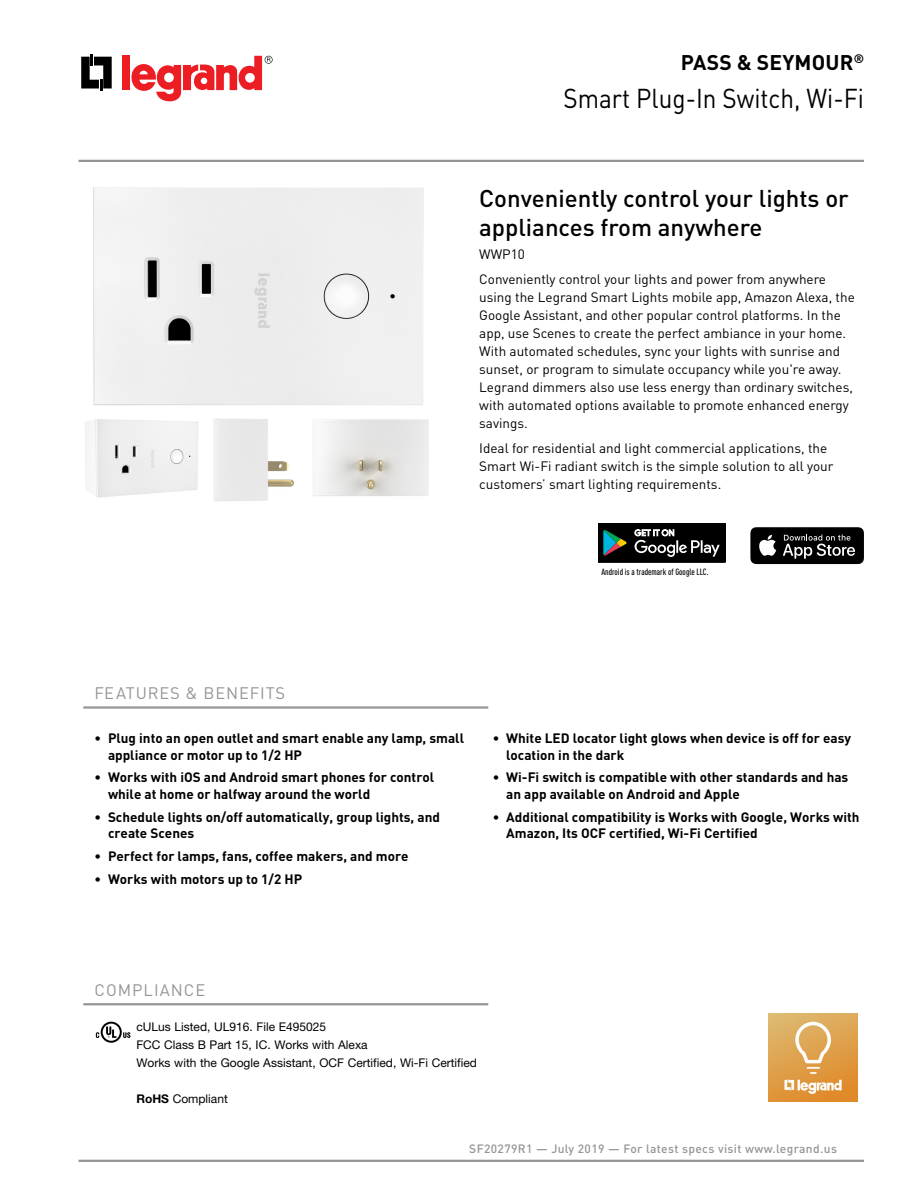
<style>
.page{position:relative;width:918px;height:1188px;background:#fff}
.page>*{position:absolute;margin:0;border:0;box-sizing:border-box;transform-origin:0 0}
.t1{font:27px "DIN Pro";color:#000;scale:.9 1}
.t2{font:500 24px/28.8px "DIN Pro";color:#000}
.t3{font:700 21px "DIN Pro";letter-spacing:.01em;color:#000}
.t4{font:16.5px "DIN Pro";letter-spacing:.05em;color:#939598}
.t5{font:13.5px/18px "DIN Pro";color:#000}
.Sys_Layout_Head{font:700 13.5px/16.2px "DIN Pro";color:#000}
.Specs{font:12px "Helvetica Neue LT Std";color:#000}
.t6{font:500 12px "DIN Pro";letter-spacing:.03em;color:#939598}
.t7{font:500 condensed 9px "DIN Pro";color:#000}
.s1{font-weight:700}
</style>
<div class="page">
<hr style="left:78px;top:1160px;width:786px;height:2px;background:#939598">
<hr style="left:78px;top:160px;width:786px;height:2px;background:#939598">
<svg style="left:81px;top:54px;width:31px;height:37px"></svg>
<div style="left:123px;top:56px;width:7px;height:34px;background:#ed1d24"></div>
<svg style="left:131px;top:56px;width:142px;height:46px"></svg>
<svg style="left:96px;top:1022px;width:34px;height:21px"></svg>
<hr style="left:83px;top:706px;width:405px;height:3px;background:#939598">
<hr style="left:83px;top:1003px;width:405px;height:2px;background:#939598">
<img style="left:769px;top:1013px;width:88px;height:89px">
<div style="left:93px;top:187px;width:331px;height:219px;background:#eee"></div>
<img style="left:85px;top:419px;width:113px;height:79px">
<img style="left:313px;top:419px;width:116px;height:77px">
<img style="left:213px;top:418px;width:81px;height:83px">
<svg style="left:750px;top:527px;width:114px;height:37px;background:#2c2c2c"></svg>
<svg style="left:599px;top:524px;width:127px;height:39px;background:#252727"></svg>
<img style="left:604px;top:530px;width:17px;height:9px">
<p class="t3" style="left:681px;top:48px;width:185px">PASS &amp; SEYMOUR<sup>®</sup></p>
<p class="t1" style="left:564px;top:80px;width:335px">Smart Plug-In Switch, Wi-Fi</p>
<p class="t2" style="left:479px;top:183px;width:371px">Conveniently control your lights or appliances from anywhere</p>
<p class="t5" style="left:479px;top:245px;width:47px">WWP10</p>
<p class="t5" style="left:479px;top:269px;width:377px">Conveniently control your lights and power from anywhere using the Legrand Smart Lights mobile app, Amazon Alexa, the Google Assistant, and other popular control platforms. In the app, use Scenes to create the perfect ambiance in your home.<br>With automated schedules, sync your lights with sunrise and sunset, or program to simulate occupancy while you're away.<br>Legrand dimmers also use less energy than ordinary switches, with automated options available to promote enhanced energy savings.</p>
<p class="t5" style="left:479px;top:438px;width:356px">Ideal for residential and light commercial applications, the<br>Smart Wi-Fi radiant switch is the simple solution to all your customers’ smart lighting requirements.</p>
<p class="t7" style="left:601px;top:566px;width:109px">Android is a trademark of Google LLC.</p>
<p class="t4" style="left:94px;top:682px;width:192px">FEATURES &amp; BENEFITS</p>
<p class="Sys_Layout_Head" style="left:108px;top:730px;width:358px;text-indent:-14px">• Plug into an open outlet and smart enable any lamp, small appliance or motor up to 1/2 HP</p>
<p class="Sys_Layout_Head" style="left:108px;top:769px;width:328px;text-indent:-14px">• Works with iOS and Android smart phones for control while at home or halfway around the world</p>
<p class="Sys_Layout_Head" style="left:108px;top:808px;width:334px;text-indent:-14px">• Schedule lights on/off automatically, group lights, and create Scenes</p>
<p class="Sys_Layout_Head" style="left:94px;top:847px;width:316px">• Perfect for lamps, fans, coffee makers, and more</p>
<p class="Sys_Layout_Head" style="left:94px;top:870px;width:209px">• Works with motors up to 1/2 HP</p>
<p class="Sys_Layout_Head" style="left:506px;top:730px;width:346px;text-indent:-14px">• White LED locator light glows when device is off for easy location in the dark</p>
<p class="Sys_Layout_Head" style="left:506px;top:769px;width:344px;text-indent:-14px">• Wi-Fi switch is compatible with other standards and has an app available on Android and Apple</p>
<p class="Sys_Layout_Head" style="left:506px;top:808px;width:355px;text-indent:-14px">• Additional compatibility is Works with Google, Works with<br>Amazon, Its OCF certified, Wi-Fi Certified</p>
<p class="t4" style="left:95px;top:978px;width:112px">COMPLIANCE</p>
<p class="Specs" style="left:136px;top:1020px;width:191px">cULus Listed, UL916. File E495025</p>
<p class="Specs" style="left:136px;top:1038px;width:233px">FCC Class B Part 15, IC. Works with Alexa</p>
<p class="Specs" style="left:136px;top:1056px;width:342px">Works with the Google Assistant, OCF Certified, Wi-Fi Certified</p>
<p class="Specs" style="left:136px;top:1091px;width:93px"><span class="s1">RoHS</span> Compliant</p>
<p class="t6" style="left:469px;top:1140px;width:369px">SF20279R1 — July 2019 — For latest specs visit www.legrand.us</p>
</div>
